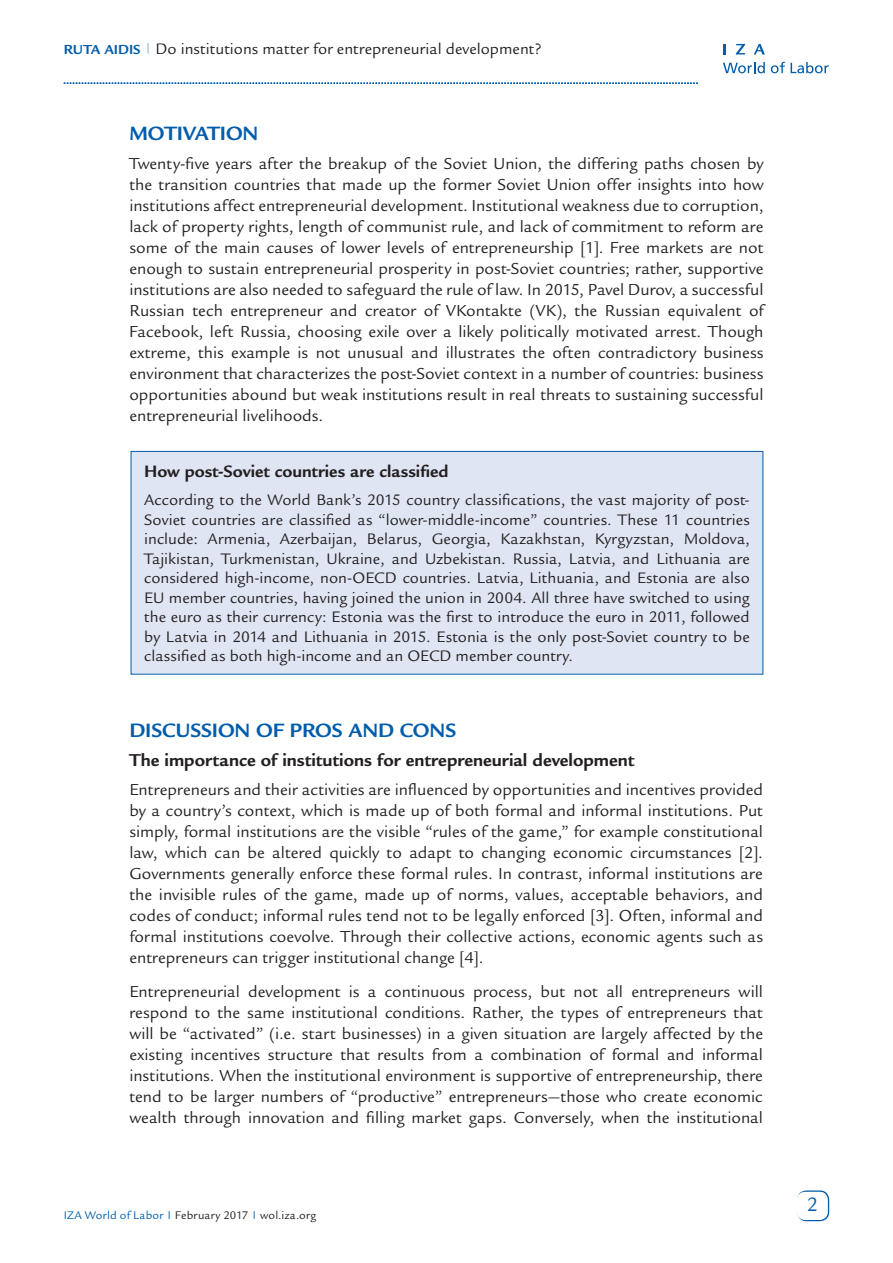
<style>
.page{position:relative;width:893px;height:1263px;background:#fff}
.page>*{position:absolute;margin:0;border:0;box-sizing:border-box;transform-origin:0 0}
.t1{font:700 21px "Legacy Sans Std";letter-spacing:-.01em;color:#015dab}
.t2{font:21px "Legacy Sans Std";color:#015dab}
.t3{font:700 18.75px "Legacy Sans Std";color:#231f20}
.t4{font:700 18px "Legacy Sans Std";color:#231f20}
.t5{font:17.25px/21px "Legacy Sans Std";color:#231f20;text-align:justify}
.t6{font:16.5px/19.5px "Legacy Sans Std";letter-spacing:.005em;color:#231f20;text-align:justify}
.t7{font:12px "Legacy Sans Std";letter-spacing:.02em;color:#231f20}
.s1{font-weight:700;font-size:14.25px;color:#015dab}
.s2{color:#015dab}
</style>
<div class="page">
<div style="left:797px;top:1190px;width:32px;height:31px;border:2px solid #015dab;border-radius:9px"></div>
<div style="left:797px;top:1192px;width:31px;height:28px;background:#fff;border-radius:9px"></div>
<svg style="left:723px;top:62px;width:42px;height:11px"></svg>
<svg style="left:771px;top:62px;width:14px;height:11px"></svg>
<svg style="left:791px;top:62px;width:38px;height:11px"></svg>
<svg style="left:723px;top:44px;width:3px;height:10px"></svg>
<svg style="left:736px;top:44px;width:9px;height:10px"></svg>
<svg style="left:754px;top:44px;width:11px;height:10px"></svg>
<svg style="left:64px;top:82px;width:634px;height:2px"></svg>
<div style="left:131px;top:451px;width:632px;height:223px;background:#e0e5f3"></div>
<div style="left:131px;top:451px;width:632px;height:223px;border:1px solid #015dab"></div>
<p class="t6" style="left:64px;top:39px;width:479px"><span class="s1">Ruta Aidis</span> <sup>|</sup> Do institutions matter for entrepreneurial development?</p>
<p class="t1" style="left:129px;top:121px;width:131px">MOTIVATION</p>
<p class="t5" style="left:129px;top:154px;width:636px">Twenty-five years after the breakup of the Soviet Union, the differing paths chosen by the transition countries that made up the former Soviet Union offer insights into how institutions affect entrepreneurial development. Institutional weakness due to corruption, lack of property rights, length of communist rule, and lack of commitment to reform are some of the main causes of lower levels of entrepreneurship [1]. Free markets are not enough to sustain entrepreneurial prosperity in post-Soviet countries; rather, supportive institutions are also needed to safeguard the rule of law. In 2015, Pavel Durov, a successful Russian tech entrepreneur and creator of VKontakte (VK), the Russian equivalent of Facebook, left Russia, choosing exile over a likely politically motivated arrest. Though extreme, this example is not unusual and illustrates the often contradictory business environment that characterizes the post-Soviet context in a number of countries: business opportunities abound but weak institutions result in real threats to sustaining successful entrepreneurial livelihoods.</p>
<p class="t4" style="left:144px;top:461px;width:306px">How post-Soviet countries are classified</p>
<p class="t6" style="left:144px;top:490px;width:607px">According to the World Bank’s 2015 country classifications, the vast majority of post-Soviet countries are classified as “lower-middle-income” countries. These 11 countries include: Armenia, Azerbaijan, Belarus, Georgia, Kazakhstan, Kyrgyzstan, Moldova, Tajikistan, Turkmenistan, Ukraine, and Uzbekistan. Russia, Latvia, and Lithuania are considered high-income, non-OECD countries. Latvia, Lithuania, and Estonia are also EU member countries, having joined the union in 2004. All three have switched to using the euro as their currency: Estonia was the first to introduce the euro in 2011, followed by Latvia in 2014 and Lithuania in 2015. Estonia is the only post-Soviet country to be classified as both high-income and an OECD member country.</p>
<p class="t1" style="left:129px;top:718px;width:57px">DISCUSSI</p>
<p class="t1" style="left:218px;top:718px;width:238px">ON OF PROS AND CONS</p>
<p class="t3" style="left:129px;top:749px;width:507px">The importance of institutions for entrepreneurial development</p>
<p class="t5" style="left:129px;top:779px;width:635px">Entrepreneurs and their activities are influenced by opportunities and incentives provided by a country’s context, which is made up of both formal and informal institutions. Put simply, formal institutions are the visible “rules of the game,” for example constitutional law, which can be altered quickly to adapt to changing economic circumstances [2].<br>Governments generally enforce these formal rules. In contrast, informal institutions are the invisible rules of the game, made up of norms, values, acceptable behaviors, and codes of conduct; informal rules tend not to be legally enforced [3]. Often, informal and formal institutions coevolve. Through their collective actions, economic agents such as entrepreneurs can trigger institutional change [4].</p>
<p class="t5" style="left:129px;top:981px;width:635px">Entrepreneurial development is a continuous process, but not all entrepreneurs will respond to the same institutional conditions. Rather, the types of entrepreneurs that will be “activated” (i.e. start businesses) in a given situation are largely affected by the existing incentives structure that results from a combination of formal and informal institutions. When the institutional environment is supportive of entrepreneurship, there tend to be larger numbers of “productive” entrepreneurs—those who create economic wealth through innovation and filling market gaps. Conversely, when the institutional</p>
<p class="t7" style="left:64px;top:1208px;width:254px"><span class="s2">IZA World of Labor</span> <sup>|</sup> February 2017 <sup>|</sup> wol.iza.org</p>
<p class="t2" style="left:807px;top:1192px;width:13px">2</p>
</div>
